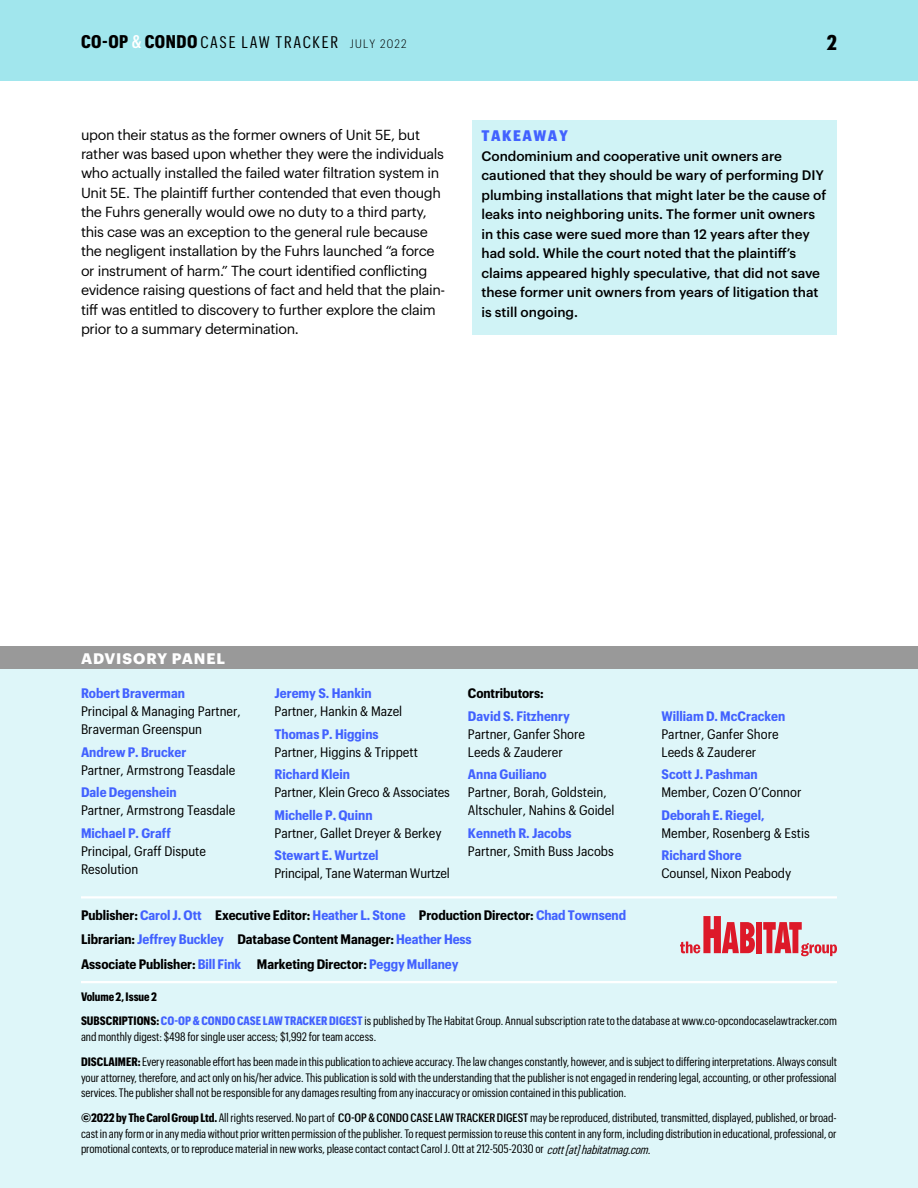
<style>
.page{position:relative;width:918px;height:1188px;background:#fff}
.page>*{position:absolute;margin:0;border:0;box-sizing:border-box;transform-origin:0 0}
.t1{font:700 21px "Graphik Cond";color:#000}
.t2{font:16.5px "Graphik Cond";letter-spacing:.105em;color:#000}
.t3{font:700 15px "Graphik";letter-spacing:.05em;color:#fff}
.t4{font:900 15px "Graphik Compact";letter-spacing:.1em;color:#4262ff}
.t5{font:14.25px/19.5px "Graphik";letter-spacing:-.025em;color:#000}
.t6{font:13.5px/18px "Graphik Compact";color:#000}
.t7{font:500 13.5px/19.5px "Graphik";color:#000}
.t8{font:700 13.5px "Graphik Compact";color:#4262ff}
.t9{font:700 13.5px/24.8px "Graphik Compact";letter-spacing:-.005em;color:#000}
.t10{font:12px/15.8px "Graphik Cond";letter-spacing:-.005em;color:#000}
.s1{font-weight:700;font-size:18px}
.s2{font-weight:500;font-size:18px;color:#fff}
.s3{font-family:"Graphik Compact";font-weight:300;font-size:12px}
.s4{color:#4262ff}
.s5{font-weight:700}
.s6{font-weight:700;color:#4262ff}
.s7{font-family:"Graphik";font-weight:700}
.s8{font-weight:500}
.s9{font-style:italic}
</style>
<div class="page">
<div style="left:0;top:0;width:918px;height:81px;background:#a1e6ed"></div>
<div style="left:472px;top:120px;width:365px;height:214px;background:#d0f3f6"></div>
<div style="left:0;top:666px;width:918px;height:522px;background:#def6f9"></div>
<hr style="left:81px;top:896px;width:756px;height:2px;background:#fff">
<hr style="left:81px;top:981px;width:756px;height:2px;background:#fff">
<div style="left:0;top:646px;width:918px;height:23px;background:#999"></div>
<div style="left:756px;top:922px;width:6px;height:31px;background:#dd1929"></div>
<svg style="left:763px;top:922px;width:74px;height:34px"></svg>
<svg style="left:680px;top:916px;width:75px;height:37px"></svg>
<h2 class="t2" style="left:81px;top:32px;width:327px"><span class="s1">CO-OP</span> <span class="s2">&amp;</span> <span class="s1">CONDO</span> CASE LAW TRACKER <span class="s3">JULY 2022</span></h2>
<h1 class="t1" style="left:827px;top:30px;width:12px">2</h1>
<p class="t5" style="left:81px;top:123px;width:366px">upon their status as the former owners of Unit 5E, but rather was based upon whether they were the individuals who actually installed the failed water filtration system in Unit 5E. The plaintiff further contended that even though the Fuhrs generally would owe no duty to a third party, this case was an exception to the general rule because the negligent installation by the Fuhrs launched “a force or instrument of harm.” The court identified conflicting evidence raising questions of fact and held that the plain&shy;tiff was entitled to discovery to further explore the claim prior to a summary determination.</p>
<p class="t4" style="left:482px;top:125px;width:88px">TAKEAWAY</p>
<p class="t7" style="left:482px;top:145px;width:346px">Condominium and cooperative unit owners are cautioned that they should be wary of performing DIY plumbing installations that might later be the cause of leaks into neighboring units. The former unit owners in this case were sued more than 12 years after they had sold. While the court noted that the plaintiff’s claims appeared highly speculative, that did not save these former unit owners from years of litigation that is still ongoing.</p>
<p class="t3" style="left:81px;top:647px;width:146px">ADVISORY PANEL</p>
<p class="t8" style="left:81px;top:683px;width:105px">Robert Braverman</p>
<p class="t6" style="left:81px;top:701px;width:161px">Principal &amp; Managing Partner,<br>Braverman Greenspun</p>
<p class="t8" style="left:81px;top:742px;width:107px">Andrew P. Brucker</p>
<p class="t6" style="left:81px;top:760px;width:156px">Partner, Armstrong Teasdale</p>
<p class="t8" style="left:81px;top:782px;width:97px">Dale Degenshein</p>
<p class="t6" style="left:81px;top:800px;width:156px">Partner, Armstrong Teasdale</p>
<p class="t8" style="left:81px;top:823px;width:91px">Michael P. Graff</p>
<p class="t6" style="left:81px;top:841px;width:126px">Principal, Graff Dispute<br>Resolution</p>
<p class="t8" style="left:274px;top:683px;width:99px">Jeremy S. Hankin</p>
<p class="t6" style="left:274px;top:701px;width:129px">Partner, Hankin &amp; Mazel</p>
<p class="t8" style="left:274px;top:724px;width:106px">Thomas P. Higgins</p>
<p class="t6" style="left:274px;top:742px;width:145px">Partner, Higgins &amp; Trippett</p>
<p class="t8" style="left:274px;top:764px;width:77px">Richard Klein</p>
<p class="t6" style="left:274px;top:782px;width:177px">Partner, Klein Greco &amp; Associates</p>
<p class="t8" style="left:274px;top:805px;width:100px">Michelle P. Quinn</p>
<p class="t6" style="left:274px;top:823px;width:169px">Partner, Gallet Dreyer &amp; Berkey</p>
<p class="t8" style="left:274px;top:845px;width:106px">Stewart E. Wurtzel</p>
<p class="t6" style="left:274px;top:863px;width:177px">Principal, Tane Waterman Wurtzel</p>
<p class="t9" style="left:468px;top:680px;width:77px">Contributors:</p>
<p class="t8" style="left:468px;top:706px;width:103px">David S. Fitzhenry</p>
<p class="t6" style="left:468px;top:724px;width:119px">Partner, Ganfer Shore<br>Leeds &amp; Zauderer</p>
<p class="t8" style="left:468px;top:764px;width:80px">Anna Guiliano</p>
<p class="t6" style="left:468px;top:782px;width:148px">Partner, Borah, Goldstein,<br>Altschuler, Nahins &amp; Goidel</p>
<p class="t8" style="left:468px;top:823px;width:105px">Kenneth R. Jacobs</p>
<p class="t6" style="left:468px;top:841px;width:147px">Partner, Smith Buss Jacobs</p>
<p class="t8" style="left:661px;top:706px;width:125px">William D. McCracken</p>
<p class="t6" style="left:661px;top:724px;width:119px">Partner, Ganfer Shore<br>Leeds &amp; Zauderer</p>
<p class="t8" style="left:661px;top:764px;width:98px">Scott J. Pashman</p>
<p class="t6" style="left:661px;top:782px;width:141px">Member, Cozen O’Connor</p>
<p class="t8" style="left:661px;top:805px;width:105px">Deborah E. Riegel,</p>
<p class="t6" style="left:661px;top:823px;width:150px">Member, Rosenberg &amp; Estis</p>
<p class="t8" style="left:661px;top:845px;width:82px">Richard Shore</p>
<p class="t6" style="left:661px;top:863px;width:131px">Counsel, Nixon Peabody</p>
<p class="t9" style="left:81px;top:901px;width:547px">Publisher: <span class="s4">Carol J. Ott</span> Executive Editor: <span class="s4">Heather L. Stone</span> Production Director: <span class="s4">Chad Townsend<br></span>Librarian: <span class="s4">Jeffrey Buckley</span> Database Content Manager: <span class="s4">Heather Hess<br></span>Associate Publisher: <span class="s4">Bill Fink</span> Marketing Director: <span class="s4">Peggy Mullaney</span></p>
<p class="t10" style="left:81px;top:984px;width:757px;line-height:24.8px"><span class="s5">Volume 2, Issue 2<br>SUBSCRIPTIONS:</span> <span class="s6">CO-OP &amp; CONDO CASE LAW TRACKER DIGEST</span> is published by The Habitat Group. Annual subscription rate to the database at www.co-opcondocaselawtracker.com</p>
<p class="t10" style="left:81px;top:1024px;width:757px;line-height:24.8px">and monthly digest: $498 for single user access; $1,992 for team access.<br><span class="s5">DISCLAIMER:</span> Every reasonable effort has been made in this publication to achieve accuracy. The law changes constantly, however, and is subject to differing interpretations. Always consult</p>
<p class="t10" style="left:81px;top:1069px;width:757px">your attorney, therefore, and act only on his/her advice. This publication is sold with the understanding that the publisher is not engaged in rendering legal, accounting, or other professional services. The publisher shall not be responsible for any damages resulting from any inaccuracy or omission contained in this publication.</p>
<p class="t10" style="left:81px;top:1110px;width:757px;text-align:justify"><span class="s7">©</span><span class="s5">2022 by The Carol Group Ltd.</span> All rights reserved. No part of <span class="s8">CO-OP &amp; CONDO CASE LAW TRACKER DIGEST</span>may be reproduced, distributed, transmitted, displayed, published, or broad&shy;cast in any form or in any media without prior written permission of the publisher. To request permission to reuse this content in any form, including distribution in educational, professional, or promotional contexts, or to reproduce material in new works, please contact contact Carol J. Ott at 212-505-2030 or <span class="s9">cott[at]habitatmag.com.</span></p>
</div>
